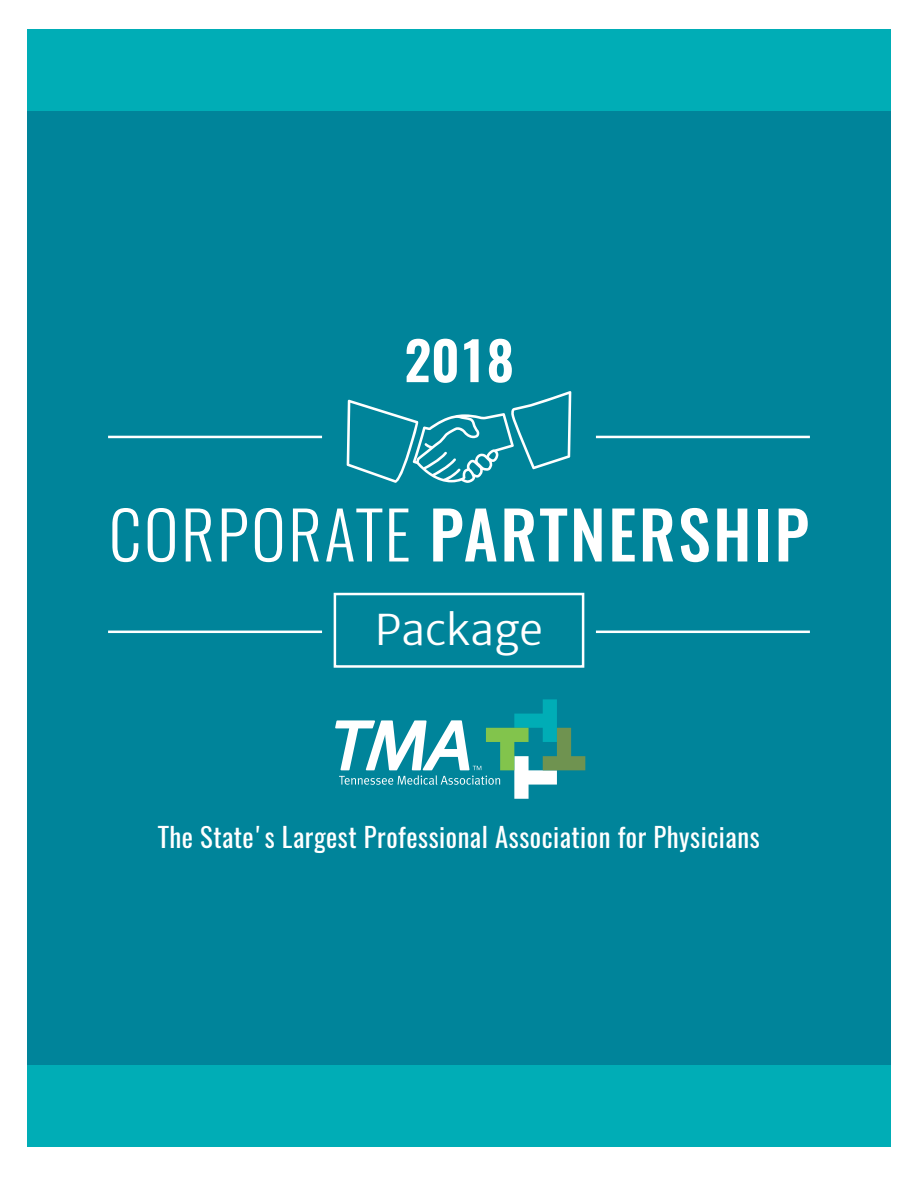
<style>
.page{position:relative;width:918px;height:1188px;background:#fff}
.page>*{position:absolute;margin:0;border:0;box-sizing:border-box;transform-origin:0 0}
.t1{font:500 65.4px "Oswald";letter-spacing:.04em;color:#fff}
.t2{font:600 52.95px "Oswald";color:#fff}
.t3{font:300 42.45px "Merriweather Sans";color:#fff}
.t4{font:26.7px "Oswald";letter-spacing:.02em;color:#fff}
.s1{font-weight:300}
</style>
<div class="page">
<div style="left:27px;top:30px;width:864px;height:1117px;background:#00adb6"></div>
<div style="left:27px;top:112px;width:864px;height:953px;background:#00849a"></div>
<hr style="left:108px;top:436px;width:214px;height:2px;background:#fff">
<hr style="left:596px;top:436px;width:214px;height:2px;background:#fff">
<svg style="left:347px;top:391px;width:224px;height:92px"></svg>
<div style="left:334px;top:593px;width:250px;height:75px;border:2px solid #fff"></div>
<hr style="left:108px;top:631px;width:214px;height:2px;background:#fff">
<hr style="left:596px;top:631px;width:214px;height:2px;background:#fff">
<svg style="left:335px;top:699px;width:250px;height:100px"></svg>
<p class="t2" style="left:404px;top:333px;width:112px">2018</p>
<p class="t1" style="left:109px;top:501px;width:702px"><span class="s1">CORPORATE</span> PARTNERSHIP</p>
<p class="t3" style="left:375px;top:602px;width:170px">Package</p>
<p class="t4" style="left:158px;top:813px;width:603px">The State's Largest Professional Association for Physicians</p>
</div>
